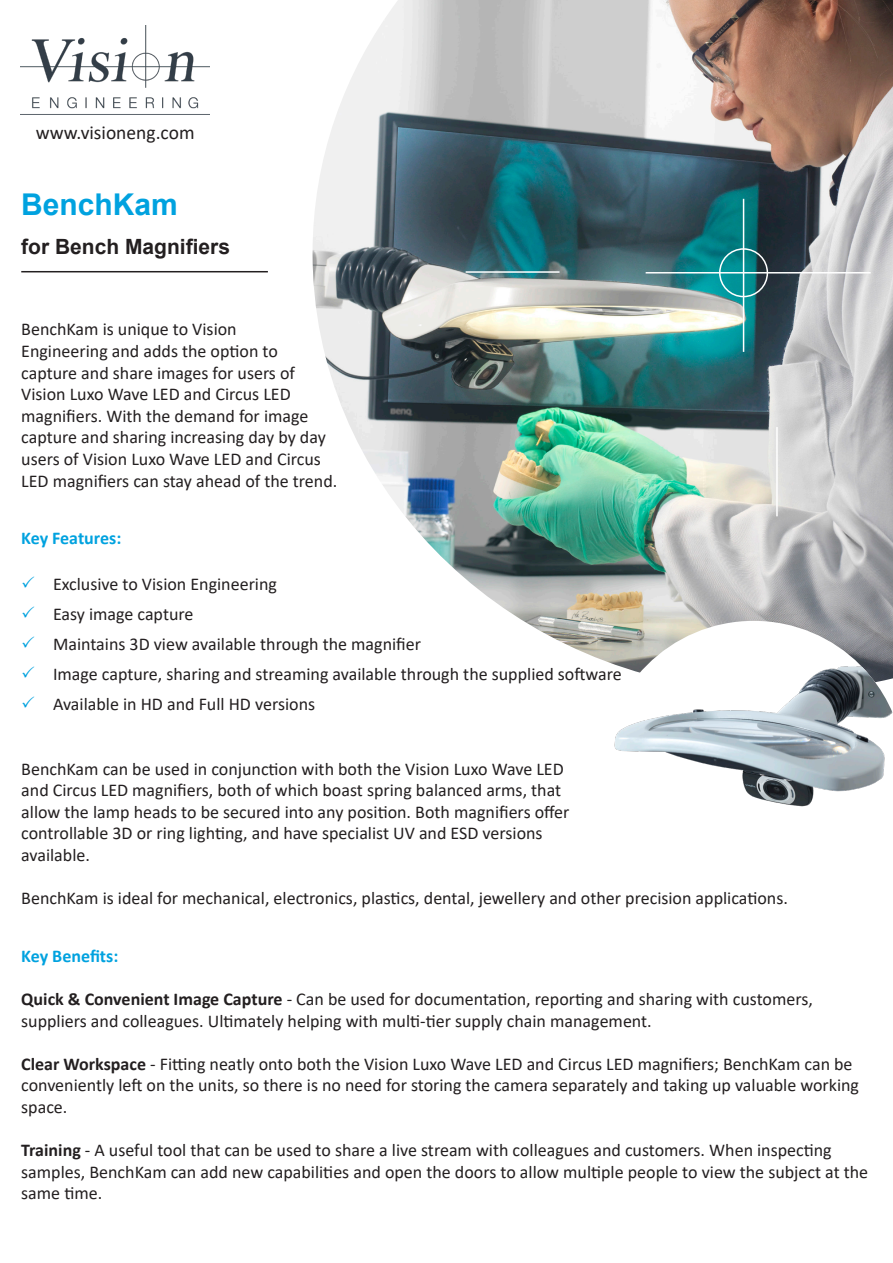
<style>
.page{position:relative;width:893px;height:1263px;background:#fff}
.page>*{position:absolute;margin:0;border:0;box-sizing:border-box;transform-origin:0 0}
.t1{font:700 30px "Arial";color:#00a2df}
.t2{font:700 21px "Arial";color:#231f20}
.t3{font:19.5px "Calibri";color:#231f20}
.t4{font:18px/21.6px "Calibri";color:#231f20}
.t5{font:700 18px "Calibri";letter-spacing:-.005em;color:#00a2df}
.s1{font-weight:700}
</style>
<div class="page">
<img style="left:313px;top:0;width:580px;height:660px">
<img style="left:603px;top:621px;width:290px;height:186px">
<div style="left:719px;top:248px;width:49px;height:49px;border:2px solid #fff;border-radius:50%"></div>
<hr style="left:743px;top:199px;width:1px;height:153px;background:#fff">
<hr style="left:646px;top:272px;width:225px;height:1px;background:#fff">
<hr style="left:466px;top:271px;width:93px;height:2px;background:#fff">
<hr style="left:776px;top:427px;width:2px;height:89px;background:#fff">
<img style="left:20px;top:26px;width:189px;height:89px">
<hr style="left:21px;top:271px;width:247px;height:1px;background:#231f20">
<p class="t3" style="left:36px;top:119px;width:160px">www.visioneng.com</p>
<p class="t1" style="left:21px;top:184px;width:158px">BenchKam</p>
<p class="t2" style="left:21px;top:232px;width:210px">for Bench Magnifiers</p>
<p class="t4" style="left:21px;top:318px;width:318px">BenchKam is unique to Vision<br>Engineering and adds the option to capture and share images for users of Vision Luxo Wave LED and Circus LED magnifiers. With the demand for image capture and sharing increasing day by day users of Vision Luxo Wave LED and Circus LED magnifiers can stay ahead of the trend.</p>
<p class="t5" style="left:21px;top:525px;width:102px">Key Features:</p>
<p class="t4" style="left:53px;top:572px;width:225px">Exclusive to Vision Engineering</p>
<p class="t4" style="left:53px;top:602px;width:142px">Easy image capture</p>
<p class="t4" style="left:53px;top:632px;width:369px">Maintains 3D view available through the magnifier</p>
<p class="t4" style="left:53px;top:662px;width:570px">Image capture, sharing and streaming available through the supplied software</p>
<p class="t4" style="left:53px;top:692px;width:264px">Available in HD and Full HD versions</p>
<p class="t4" style="left:21px;top:757px;width:550px">BenchKam can be used in conjunction with both the Vision Luxo Wave LED and Circus LED magnifiers, both of which boast spring balanced arms, that allow the lamp heads to be secured into any position. Both magnifiers offer controllable 3D or ring lighting, and have specialist UV and ESD versions available.</p>
<p class="t4" style="left:21px;top:887px;width:768px">BenchKam is ideal for mechanical, electronics, plastics, dental, jewellery and other precision applications.</p>
<p class="t5" style="left:21px;top:943px;width:99px">Key Benefits:</p>
<p class="t4" style="left:21px;top:988px;width:793px"><span class="s1">Quick &amp; Convenient Image Capture</span> - Can be used for documentation, reporting and sharing with customers, suppliers and colleagues. Ultimately helping with multi-tier supply chain management.</p>
<p class="t4" style="left:21px;top:1052px;width:839px"><span class="s1">Clear Workspace</span> - Fitting neatly onto both the Vision Luxo Wave LED and Circus LED magnifiers; BenchKam can be conveniently left on the units, so there is no need for storing the camera separately and taking up valuable working space.</p>
<p class="t4" style="left:21px;top:1139px;width:848px"><span class="s1">Training</span> - A useful tool that can be used to share a live stream with colleagues and customers. When inspecting samples, BenchKam can add new capabilities and open the doors to allow multiple people to view the subject at the same time.</p>
</div>
